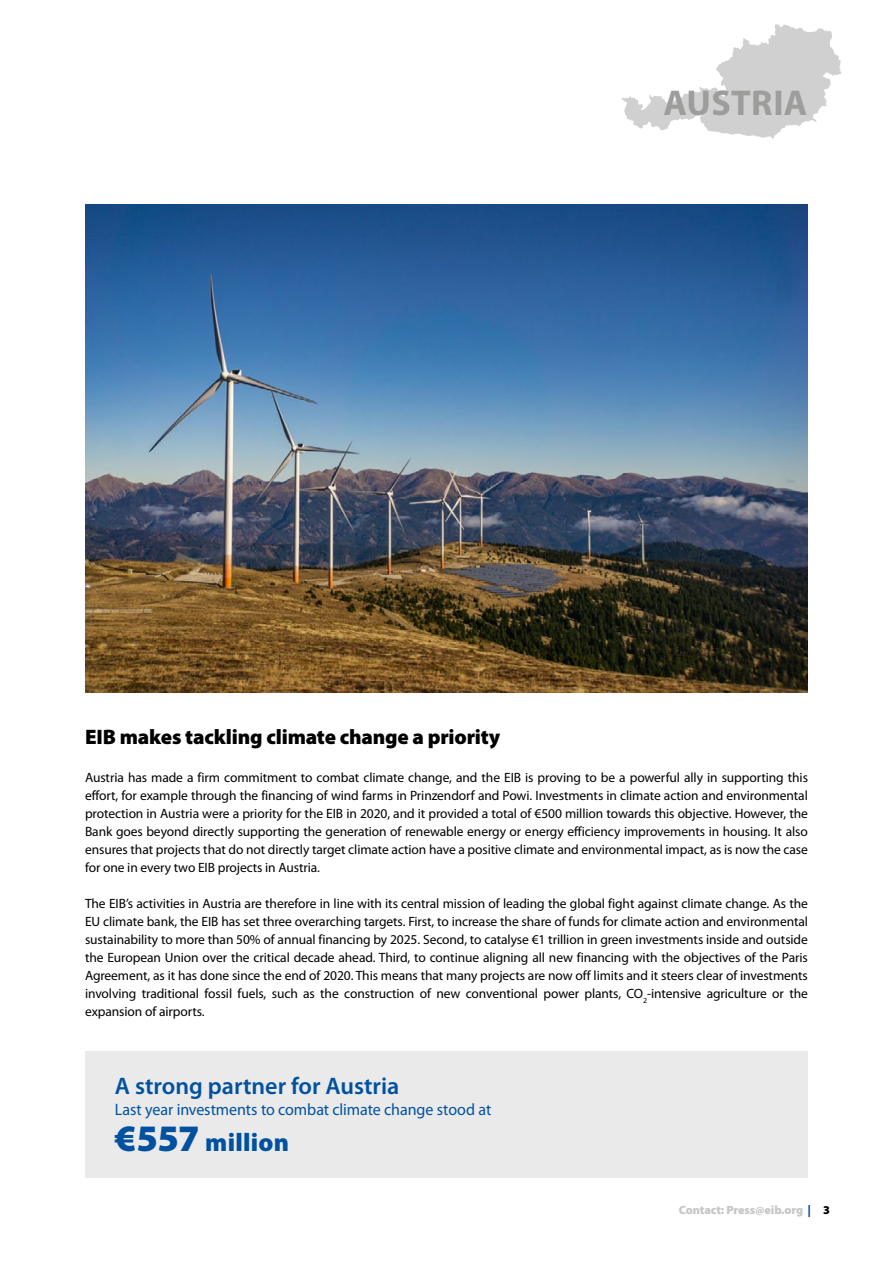
<style>
.page{position:relative;width:893px;height:1263px;background:#fff}
.page>*{position:absolute;margin:0;border:0;box-sizing:border-box;transform-origin:0 0}
.t1{font:700 36px "Myriad Pro";letter-spacing:.01em;color:#9d9d9c}
.t2{font:900 25.5px "Myriad Pro";letter-spacing:.01em;color:#0051a0}
.t3{font:600 24px "Myriad Pro";color:#0051a0}
.t4{font:900 21px "Myriad Pro";letter-spacing:-.01em;color:#000}
.t5{font:16.5px "Myriad Pro";letter-spacing:-.005em;color:#0051a0}
.t6{font:13.5px/18px "Myriad Pro";letter-spacing:-.005em;color:#000;text-align:justify}
.t7{font:900 12px "Myriad Pro";letter-spacing:-.005em;color:#c6c6c6}
.s1{font-size:37.5px}
.s2{color:#00519e}
.s3{color:#000}
</style>
<div class="page">
<svg style="left:622px;top:24px;width:220px;height:115px"></svg>
<div style="left:85px;top:1052px;width:723px;height:126px;background:#eaeaea"></div>
<img style="left:85px;top:204px;width:723px;height:488px">
<h1 class="t1" style="left:663px;top:83px;width:146px">AUSTRIA</h1>
<h3 class="t4" style="left:85px;top:725px;width:417px">EIB makes tackling climate change a priority</h3>
<p class="t6" style="left:85px;top:769px;width:724px">Austria has made a firm commitment to combat climate change, and the EIB is proving to be a powerful ally in supporting this effort, for example through the financing of wind farms in Prinzendorf and Powi. Investments in climate action and environmental protection in Austria were a priority for the EIB in 2020, and it provided a total of €500 million towards this objective. However, the Bank goes beyond directly supporting the generation of renewable energy or energy efficiency improvements in housing. It also ensures that projects that do not directly target climate action have a positive climate and environmental impact, as is now the case for one in every two EIB projects in Austria.</p>
<p class="t6" style="left:85px;top:895px;width:724px">The EIB’s activities in Austria are therefore in line with its central mission of leading the global fight against climate change. As the EU climate bank, the EIB has set three overarching targets. First, to increase the share of funds for climate action and environmental sustainability to more than 50% of annual financing by 2025. Second, to catalyse €1 trillion in green investments inside and outside the European Union over the critical decade ahead. Third, to continue aligning all new financing with the objectives of the Paris Agreement, as it has done since the end of 2020. This means that many projects are now off limits and it steers clear of investments involving traditional fossil fuels, such as the construction of new conventional power plants, CO<sub>2</sub>-intensive agriculture or the expansion of airports.</p>
<h3 class="t3" style="left:115px;top:1073px;width:286px">A strong partner for Austria</h3>
<p class="t5" style="left:115px;top:1101px;width:378px">Last year investments to combat climate change stood at</p>
<h2 class="t2" style="left:115px;top:1128px;width:176px"><span class="s1">€557</span> million</h2>
<p class="t7" style="left:679px;top:1203px;width:153px">Contact: Press@eib.org <span class="s2">|</span> <span class="s3">3</span></p>
</div>
